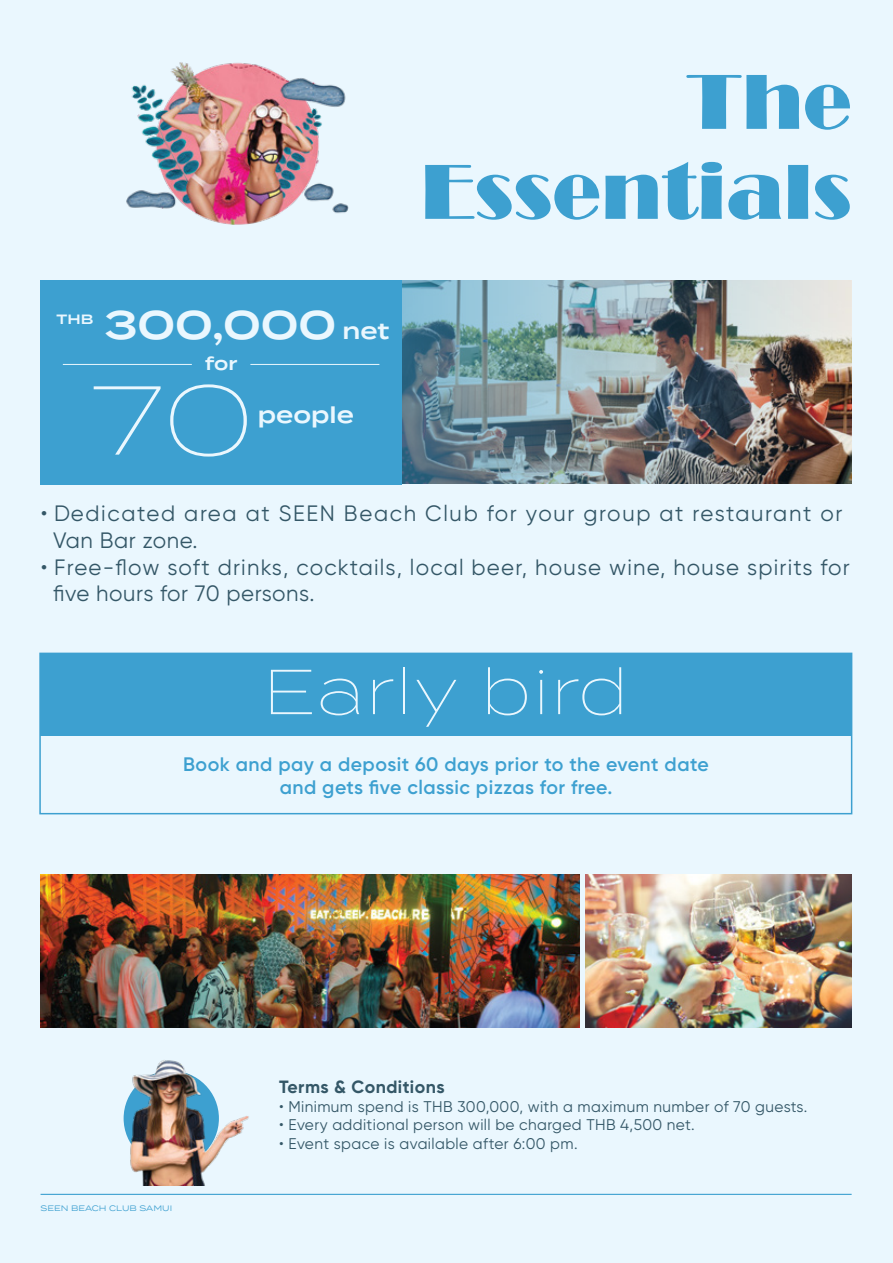
<style>
.page{position:relative;width:893px;height:1263px;background:#eaf7fe}
.page>*{position:absolute;margin:0;border:0;box-sizing:border-box;transform-origin:0 0}
.t1{font:200 97.5px "Termina";color:#eaf7fe}
.t2{font:80.85px/90px "Broadway";color:#3da0d0;text-align:right}
.t3{font:200 63.3px "Termina";letter-spacing:.025em;color:#eaf7fe}
.t4{font:600 39.75px "Termina";color:#eaf7fe}
.t5{font:600 22.5px "Termina";color:#eaf7fe}
.t6{font:22.2px/26.7px "Gilroy";letter-spacing:.055em;color:#345767}
.t7{font:22.2px/26.7px "Gilroy";letter-spacing:.075em;color:#345767}
.t8{font:600 19.5px/23.4px "Gilroy";letter-spacing:.025em;color:#3da0d0;text-align:center}
.t9{font:600 18px "Termina";color:#eaf7fe}
.t10{font:700 17.7px "Gilroy";letter-spacing:.025em;color:#345767}
.t11{font:15.45px "Gilroy";letter-spacing:.025em;color:#345767}
.t12{font:600 13.5px "Termina";color:#eaf7fe}
.t13{font:7.95px "Termina";color:#3da0d0}
.s1{font-size:22.5px}
</style>
<div class="page">
<img style="left:585px;top:875px;width:266px;height:152px">
<img style="left:41px;top:875px;width:538px;height:152px">
<hr style="left:41px;top:1194px;width:811px;height:1px;background:#3da0d0">
<div style="left:41px;top:280px;width:361px;height:204px;background:#3da0d0"></div>
<img style="left:379px;top:280px;width:471px;height:204px">
<hr style="left:63px;top:364px;width:129px;height:1px;background:#eaf7fe">
<hr style="left:250px;top:364px;width:129px;height:1px;background:#eaf7fe">
<div style="left:40px;top:653px;width:811px;height:83px;background:#3da0d0"></div>
<div style="left:39px;top:653px;width:813px;height:161px;border:2px solid #3da0d0"></div>
<img style="left:127px;top:1060px;width:122px;height:125px">
<img style="left:126px;top:62px;width:223px;height:163px">
<p class="t12" style="left:57px;top:309px;width:38px">THB</p>
<h3 class="t4" style="left:104px;top:295px;width:286px">300,000 <span class="s1">net</span></h3>
<h1 class="t1" style="left:91px;top:351px;width:165px">70</h1>
<p class="t9" style="left:205px;top:350px;width:34px">for</p>
<h3 class="t5" style="left:258px;top:398px;width:98px">people</h3>
<h2 class="t2" style="left:421px;top:57px;width:433px">The<br>Essentials</h2>
<h3 class="t7" style="left:53px;top:500px;width:791px;text-indent:-12px">• Dedicated area at SEEN Beach Club for your group at restaurant or<br>Van Bar zone.</h3>
<h3 class="t6" style="left:53px;top:553px;width:798px;text-indent:-12px">• Free-flow soft drinks, cocktails, local beer, house wine, house spirits for five hours for 70 persons.</h3>
<h3 class="t3" style="left:263px;top:647px;width:367px">Early bird</h3>
<p class="t8" style="left:183px;top:752px;width:527px">Book and pay a deposit 60 days prior to the event date and gets five classic pizzas for free.</p>
<p class="t13" style="left:41px;top:1202px;width:133px">SEEN BEACH CLUB SAMUI</p>
<p class="t10" style="left:279px;top:1076px;width:167px">Terms &amp; Conditions</p>
<p class="t11" style="left:279px;top:1097px;width:530px">• Minimum spend is THB 300,000, with a maximum number of 70 guests.</p>
<p class="t11" style="left:279px;top:1115px;width:417px">• Every additional person will be charged THB 4,500 net.</p>
<p class="t11" style="left:279px;top:1134px;width:300px">• Event space is available after 6:00 pm.</p>
</div>
